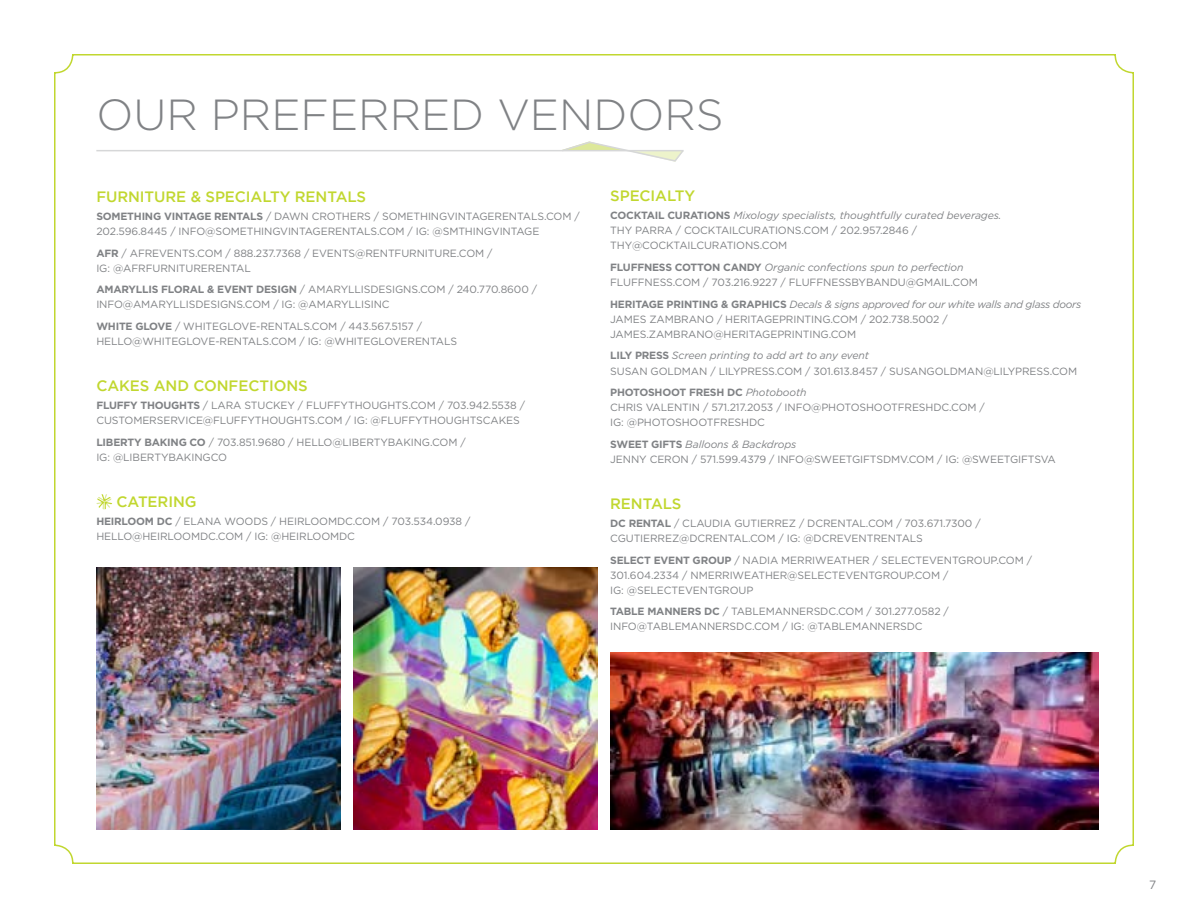
<style>
.page{position:relative;width:1188px;height:918px;background:#fff}
.page>*{position:absolute;margin:0;border:0;box-sizing:border-box;transform-origin:0 0}
.t1{font:300 43.5px "Gotham";color:#808285}
.t2{font:500 15px "Gotham";letter-spacing:-.005em;color:#c1d72f}
.t3{font:12px "Gotham";color:#808285}
.t4{font:10.5px/15px "Gotham";letter-spacing:-.01em;color:#808285}
.s1{font-weight:700}
.s2{font-style:italic}
</style>
<div class="page">
<img style="left:610px;top:652px;width:488px;height:177px">
<img style="left:96px;top:567px;width:244px;height:262px">
<img style="left:353px;top:567px;width:244px;height:262px">
<svg style="left:96px;top:494px;width:16px;height:16px"></svg>
<hr style="left:96px;top:150px;width:588px;height:1px;background:#d6d7d8">
<svg style="left:560px;top:141px;width:124px;height:21px"></svg>
<h1 class="t1" style="left:96px;top:87px;width:629px">OUR PREFERRED VENDORS</h1>
<h2 class="t2" style="left:96px;top:188px;width:271px">FURNITURE &amp; SPECIALTY RENTALS</h2>
<p class="t4" style="left:96px;top:208px;width:485px"><span class="s1">SOMETHING VINTAGE RENTALS</span> / DAWN CROTHERS / SOMETHINGVINTAGERENTALS.COM /<br>202.596.8445 / INFO@SOMETHINGVINTAGERENTALS.COM / IG: @SMTHINGVINTAGE</p>
<p class="t4" style="left:96px;top:245px;width:398px"><span class="s1">AFR</span> / AFREVENTS.COM / 888.237.7368 / EVENTS@RENTFURNITURE.COM /<br>IG: @AFRFURNITURERENTAL</p>
<p class="t4" style="left:96px;top:282px;width:442px"><span class="s1">AMARYLLIS FLORAL &amp; EVENT DESIGN</span> / AMARYLLISDESIGNS.COM / 240.770.8600 /<br>INFO@AMARYLLISDESIGNS.COM / IG: @AMARYLLISINC</p>
<p class="t4" style="left:96px;top:319px;width:362px"><span class="s1">WHITE GLOVE</span> / WHITEGLOVE-RENTALS.COM / 443.567.5157 /<br>HELLO@WHITEGLOVE-RENTALS.COM / IG: @WHITEGLOVERENTALS</p>
<h2 class="t2" style="left:96px;top:377px;width:213px">CAKES AND CONFECTIONS</h2>
<p class="t4" style="left:96px;top:398px;width:430px"><span class="s1">FLUFFY THOUGHTS</span> / LARA STUCKEY / FLUFFYTHOUGHTS.COM / 703.942.5538 /<br>CUSTOMERSERVICE@FLUFFYTHOUGHTS.COM / IG: @FLUFFYTHOUGHTSCAKES</p>
<p class="t4" style="left:96px;top:434px;width:371px"><span class="s1">LIBERTY BAKING CO</span> / 703.851.9680 / HELLO@LIBERTYBAKING.COM /<br>IG: @LIBERTYBAKINGCO</p>
<h2 class="t2" style="left:117px;top:493px;width:82px">CATERING</h2>
<p class="t4" style="left:96px;top:513px;width:376px"><span class="s1">HEIRLOOM DC</span> / ELANA WOODS / HEIRLOOMDC.COM / 703.534.0938 /<br>HELLO@HEIRLOOMDC.COM / IG: @HEIRLOOMDC</p>
<h2 class="t2" style="left:610px;top:187px;width:86px">SPECIALTY</h2>
<p class="t4" style="left:610px;top:208px;width:393px"><span class="s1">COCKTAIL CURATIONS</span> <span class="s2">Mixology specialists, thoughtfully curated beverages.<br></span>THY PARRA / COCKTAILCURATIONS.COM / 202.957.2846 /<br>THY@COCKTAILCURATIONS.COM</p>
<p class="t4" style="left:610px;top:260px;width:369px"><span class="s1">FLUFFNESS COTTON CANDY</span> <span class="s2">Organic confections spun to perfection<br></span>FLUFFNESS.COM / 703.216.9227 / FLUFFNESSBYBANDU@GMAIL.COM</p>
<p class="t4" style="left:610px;top:296px;width:473px"><span class="s1">HERITAGE PRINTING &amp; GRAPHICS</span> <span class="s2">Decals &amp; signs approved for our white walls and glass doors<br></span>JAMES ZAMBRANO / HERITAGEPRINTING.COM / 202.738.5002 /<br>JAMES.ZAMBRANO@HERITAGEPRINTING.COM</p>
<p class="t4" style="left:610px;top:348px;width:468px"><span class="s1">LILY PRESS</span> <span class="s2">Screen printing to add art to any event<br></span>SUSAN GOLDMAN / LILYPRESS.COM / 301.613.8457 / SUSANGOLDMAN@LILYPRESS.COM</p>
<p class="t4" style="left:610px;top:385px;width:376px"><span class="s1">PHOTOSHOOT FRESH DC</span> <span class="s2">Photobooth<br></span>CHRIS VALENTIN / 571.217.2053 / INFO@PHOTOSHOOTFRESHDC.COM /<br>IG: @PHOTOSHOOTFRESHDC</p>
<p class="t4" style="left:610px;top:437px;width:447px"><span class="s1">SWEET GIFTS</span> <span class="s2">Balloons &amp; Backdrops<br></span>JENNY CERON / 571.599.4379 / INFO@SWEETGIFTSDMV.COM / IG: @SWEETGIFTSVA</p>
<h2 class="t2" style="left:610px;top:495px;width:73px">RENTALS</h2>
<p class="t4" style="left:610px;top:516px;width:372px"><span class="s1">DC RENTAL</span> / CLAUDIA GUTIERREZ / DCRENTAL.COM / 703.671.7300 /<br>CGUTIERREZ@DCRENTAL.COM / IG: @DCREVENTRENTALS</p>
<p class="t4" style="left:610px;top:552px;width:423px"><span class="s1">SELECT EVENT GROUP</span> / NADIA MERRIWEATHER / SELECTEVENTGROUP.COM /<br>301.604.2334 / NMERRIWEATHER@SELECTEVENTGROUP.COM /<br>IG: @SELECTEVENTGROUP</p>
<p class="t4" style="left:610px;top:604px;width:340px"><span class="s1">TABLE MANNERS DC</span> / TABLEMANNERSDC.COM / 301.277.0582 /<br>INFO@TABLEMANNERSDC.COM / IG: @TABLEMANNERSDC</p>
<p class="t3" style="left:1149px;top:877px;width:9px">7</p>
</div>
